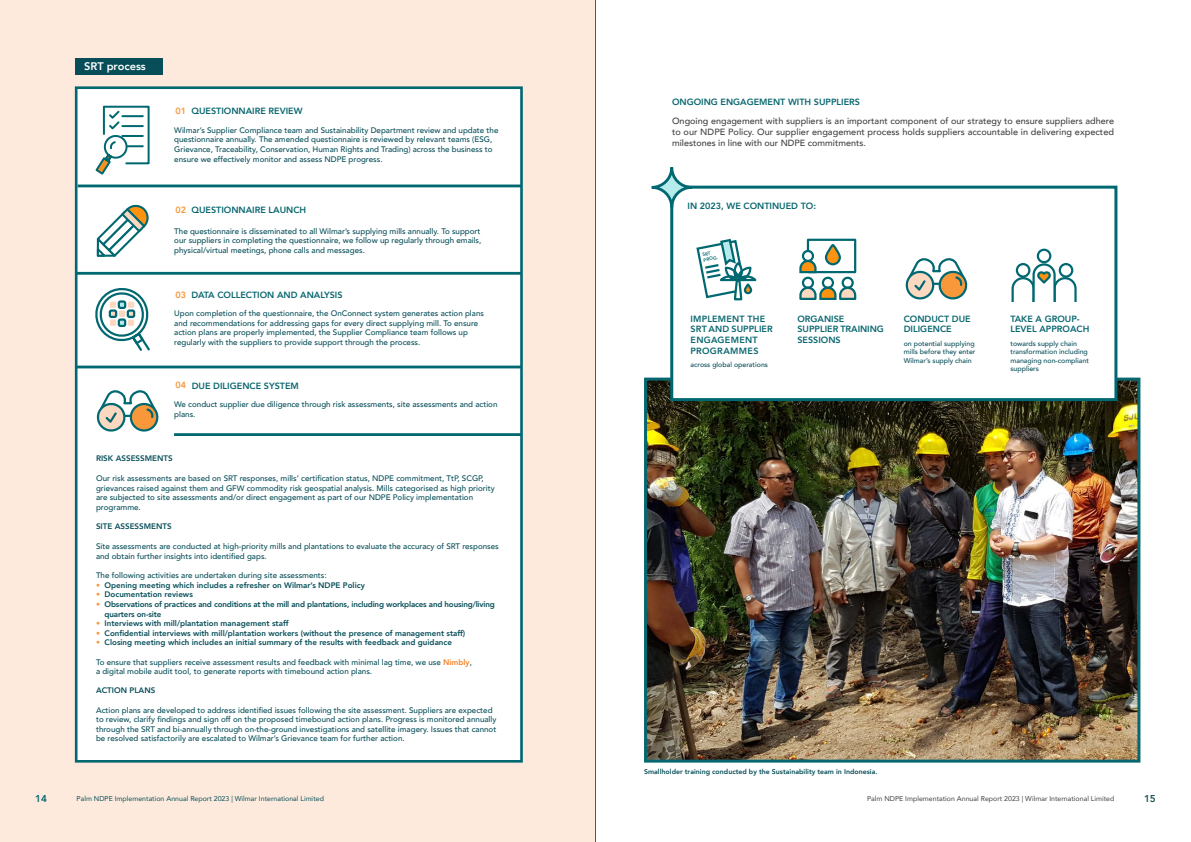
<style>
.page{position:relative;width:1191px;height:842px;background:#fff}
.page>*{position:absolute;margin:0;border:0;box-sizing:border-box;transform-origin:0 0}
.t1{font:800 11px "Avenir";color:#fff}
.t2{font:800 10px "Avenir";color:#1d5455}
.t3{font:800 10px "Avenir";color:#08666f}
.t4{font:500 9px/10.8px "Avenir";color:#414141;text-align:justify}
.t5{font:800 9px/10.8px "Avenir";color:#08666f}
.t6{font:800 9px/10.8px "Avenir";letter-spacing:.025em;color:#08666f}
.t7{font:800 9px "Avenir";color:#f8983a}
.t8{font:500 8px/9.6px "Avenir";color:#074e59}
.t9{font:800 8px "Avenir";color:#074e59}
.t10{font:800 8px/9.6px "Avenir";letter-spacing:-.02em;color:#074e59}
.t11{font:500 7px/8.4px "Avenir";color:#074e59;text-align:justify}
.t12{font:7px "Avenir";color:#414141}
.t13{font:7px "Avenir";color:#074e59}
.t14{font:800 7px "Avenir";color:#074e59}
.t15{font:800 4.6px/5.5px "Avenir";color:#006871}
.s1{color:#f8983a}
.s2{font-weight:800;color:#f58229}
</style>
<div class="page">
<div style="left:0;top:0;width:596px;height:842px;background:#fdeadc"></div>
<div style="left:75px;top:86px;width:448px;height:677px;background:#fff;border:3px solid #006871"></div>
<img style="left:648px;top:382px;width:488px;height:377px">
<div style="left:644px;top:378px;width:496px;height:385px;border:3px solid #08666f"></div>
<svg style="left:97px;top:390px;width:62px;height:42px"></svg>
<svg style="left:96px;top:204px;width:53px;height:53px"></svg>
<hr style="left:78px;top:185px;width:443px;height:2px;background:#006871">
<svg style="left:95px;top:288px;width:55px;height:63px"></svg>
<hr style="left:76px;top:272px;width:445px;height:3px;background:#006871">
<hr style="left:76px;top:366px;width:445px;height:2px;background:#006871">
<hr style="left:174px;top:433px;width:347px;height:3px;background:#006871">
<svg style="left:95px;top:105px;width:55px;height:70px"></svg>
<svg style="left:75px;top:58px;width:88px;height:17px"></svg>
<div style="left:670px;top:186px;width:447px;height:215px;background:#fff;border:3px solid #006871"></div>
<svg style="left:696px;top:238px;width:61px;height:63px"></svg>
<div style="left:807px;top:239px;width:49px;height:34px;border:2px solid #006871"></div>
<div style="left:803px;top:251px;width:10px;height:10px;background:#fff;border-radius:50%"></div>
<div style="left:802px;top:250px;width:12px;height:12px;border:2px solid #006871;border-radius:50%"></div>
<svg style="left:799px;top:259px;width:18px;height:15px"></svg>
<div style="left:841px;top:277px;width:12px;height:12px;border:2px solid #006871;border-radius:50%"></div>
<div style="left:802px;top:277px;width:12px;height:12px;border:2px solid #006871;border-radius:50%"></div>
<div style="left:822px;top:277px;width:12px;height:12px;border:2px solid #006871;border-radius:50%"></div>
<svg style="left:799px;top:286px;width:58px;height:14px"></svg>
<svg style="left:824px;top:244px;width:17px;height:22px"></svg>
<svg style="left:905px;top:258px;width:63px;height:42px"></svg>
<div style="left:1036px;top:249px;width:15px;height:14px;border:2px solid #006871;border-radius:50%"></div>
<svg style="left:1011px;top:262px;width:65px;height:40px"></svg>
<svg style="left:652px;top:167px;width:39px;height:40px"></svg>
<div style="left:650px;top:166px;width:43px;height:43px;border:3px solid #006871;border-radius:50%"></div>
<hr style="left:595px;top:0;width:1px;height:842px;background:#056670">
<h1 class="t1" style="left:84px;top:58px;width:63px">SRT process</h1>
<p class="t5" style="left:191px;top:106px;width:113px">QUESTIONNAIRE REVIEW</p>
<p class="t7" style="left:175px;top:104px;width:12px">01</p>
<p class="t8" style="left:174px;top:125px;width:326px">Wilmar’s Supplier Compliance team and Sustainability Department review and update the questionnaire annually. The amended questionnaire is reviewed by relevant teams (ESG, Grievance, Traceability, Conservation, Human Rights and Trading) across the business to ensure we effectively monitor and assess NDPE progress.</p>
<p class="t5" style="left:191px;top:205px;width:116px">QUESTIONNAIRE LAUNCH</p>
<p class="t7" style="left:175px;top:203px;width:12px">02</p>
<p class="t8" style="left:174px;top:226px;width:309px;text-align:justify">The questionnaire is disseminated to all Wilmar’s supplying mills annually. To support our suppliers in completing the questionnaire, we follow up regularly through emails, physical/virtual meetings, phone calls and messages.</p>
<p class="t5" style="left:191px;top:289px;width:153px">DATA COLLECTION AND ANALYSIS</p>
<p class="t7" style="left:175px;top:287px;width:12px">03</p>
<p class="t8" style="left:174px;top:308px;width:311px">Upon completion of the questionnaire, the OnConnect system generates action plans and recommendations for addressing gaps for every direct supplying mill. To ensure action plans are properly implemented, the Supplier Compliance team follows up regularly with the suppliers to provide support through the process.</p>
<p class="t7" style="left:175px;top:378px;width:12px">04</p>
<p class="t5" style="left:192px;top:381px;width:108px">DUE DILIGENCE SYSTEM</p>
<p class="t8" style="left:174px;top:399px;width:325px">We conduct supplier due diligence through risk assessments, site assessments and action plans.</p>
<p class="t9" style="left:96px;top:452px;width:78px">RISK ASSESSMENTS</p>
<p class="t8" style="left:96px;top:473px;width:400px">Our risk assessments are based on SRT responses, mills’ certification status, NDPE commitment, TtP, SCGP, grievances raised against them and GFW commodity risk geospatial analysis. Mills categorised as high priority are subjected to site assessments and/or direct engagement as part of our NDPE Policy implementation programme.</p>
<p class="t9" style="left:96px;top:520px;width:77px">SITE ASSESSMENTS</p>
<p class="t8" style="left:96px;top:541px;width:404px">Site assessments are conducted at high-priority mills and plantations to evaluate the accuracy of SRT responses and obtain further insights into identified gaps.</p>
<p class="t8" style="left:96px;top:570px;width:232px">The following activities are undertaken during site assessments:</p>
<p class="t9" style="left:96px;top:579px;width:270px"><span class="s1">•</span> Opening meeting which includes a refresher on Wilmar’s NDPE Policy</p>
<p class="t9" style="left:96px;top:588px;width:98px"><span class="s1">•</span> Documentation reviews</p>
<p class="t10" style="left:105px;top:599px;width:392px;text-indent:-9px"><span class="s1">•</span> Observations of practices and conditions at the mill and plantations, including workplaces and housing/living quarters on-site</p>
<p class="t9" style="left:96px;top:617px;width:194px"><span class="s1">•</span> Interviews with mill/plantation management staff</p>
<p class="t9" style="left:96px;top:627px;width:371px"><span class="s1">•</span> Confidential interviews with mill/plantation workers (without the presence of management staff)</p>
<p class="t9" style="left:96px;top:636px;width:357px"><span class="s1">•</span> Closing meeting which includes an initial summary of the results with feedback and guidance</p>
<p class="t8" style="left:96px;top:657px;width:377px">To ensure that suppliers receive assessment results and feedback with minimal lag time, we use <span class="s2">Nimbly</span>, a digital mobile audit tool, to generate reports with timebound action plans.</p>
<p class="t9" style="left:96px;top:684px;width:61px">ACTION PLANS</p>
<p class="t8" style="left:96px;top:705px;width:402px">Action plans are developed to address identified issues following the site assessment. Suppliers are expected to review, clarify findings and sign off on the proposed timebound action plans. Progress is monitored annually through the SRT and bi-annually through on-the-ground investigations and satellite imagery. Issues that cannot be resolved satisfactorily are escalated to Wilmar’s Grievance team for further action.</p>
<p class="t3" style="left:35px;top:791px;width:13px">14</p>
<p class="t13" style="left:77px;top:793px;width:249px">Palm NDPE Implementation Annual Report 2023 | Wilmar International Limited</p>
<p class="t5" style="left:672px;top:96px;width:189px">ONGOING ENGAGEMENT WITH SUPPLIERS</p>
<p class="t4" style="left:672px;top:115px;width:443px">Ongoing engagement with suppliers is an important component of our strategy to ensure suppliers adhere to our NDPE Policy. Our supplier engagement process holds suppliers accountable in delivering expected milestones in line with our NDPE commitments.</p>
<p class="t5" style="left:687px;top:200px;width:130px">IN 2023, WE CONTINUED TO:</p>
<p class="t15" style="left:702px;top:252px;width:16px;rotate:-11deg">SRT<br>PROG.</p>
<p class="t6" style="left:690px;top:313px;width:84px">IMPLEMENT THE<br>SRT AND SUPPLIER<br>ENGAGEMENT<br>PROGRAMMES</p>
<p class="t11" style="left:690px;top:359px;width:79px">across global operations</p>
<p class="t5" style="left:797px;top:313px;width:88px">ORGANISE<br>SUPPLIER TRAINING<br>SESSIONS</p>
<p class="t5" style="left:903px;top:313px;width:68px">CONDUCT DUE<br>DILIGENCE</p>
<p class="t11" style="left:903px;top:339px;width:73px">on potential supplying mills before they enter Wilmar’s supply chain</p>
<p class="t5" style="left:1010px;top:313px;width:81px">TAKE A GROUP-<br>LEVEL APPROACH</p>
<p class="t11" style="left:1010px;top:339px;width:80px;text-align:left">towards supply chain transformation including managing non-compliant suppliers</p>
<p class="t14" style="left:644px;top:766px;width:235px">Smallholder training conducted by the Sustainability team in Indonesia.</p>
<p class="t12" style="left:867px;top:793px;width:249px">Palm NDPE Implementation Annual Report 2023 | Wilmar International Limited</p>
<p class="t2" style="left:1144px;top:791px;width:13px">15</p>
</div>
